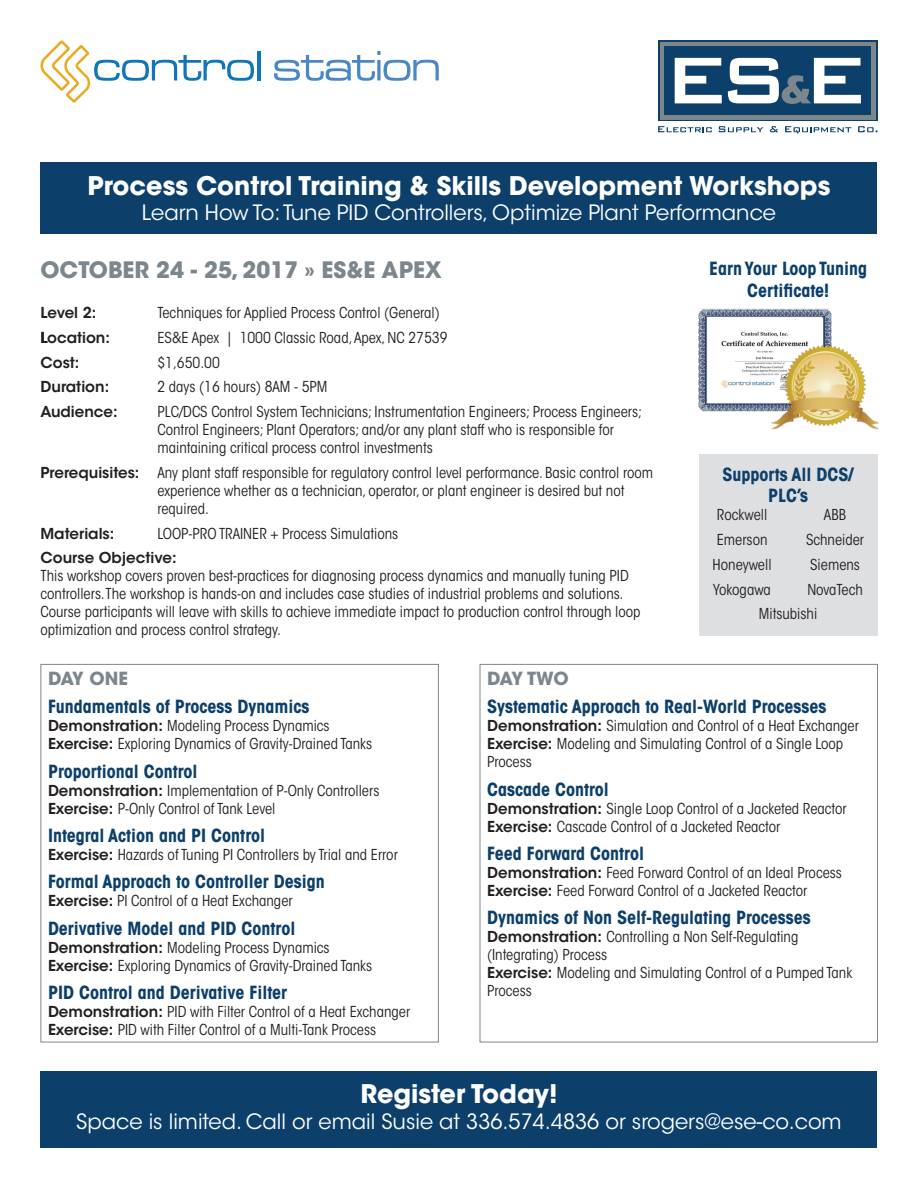
<style>
.page{position:relative;width:918px;height:1188px;background:#fff}
.page>*{position:absolute;margin:0;border:0;box-sizing:border-box;transform-origin:0 0}
.t1{font:700 25.5px "ITC Avant Garde Std";color:#fff}
.t2{font:700 22.5px "ITC Avant Garde Std";color:#7c868d}
.t3{font:21px "ITC Avant Garde Std";color:#fff}
.t4{font:700 condensed 18px/21.6px "ITC Avant Garde Std";color:#0c3f6a;text-align:center}
.t5{font:700 18px "ITC Avant Garde Std";letter-spacing:-.035em;color:#7c868d}
.t6{font:condensed 15px/18px "ITC Avant Garde Std";color:#231f20}
.t7{font:600 15px "ITC Avant Garde Std";color:#231f20}
.s1{font-weight:600;font-stretch:normal}
</style>
<div class="page">
<div style="left:40px;top:664px;width:399px;height:378px;border:1px solid #7c868d"></div>
<div style="left:480px;top:664px;width:398px;height:378px;border:1px solid #7c868d"></div>
<div style="left:699px;top:454px;width:179px;height:181px;background:#dedfe1"></div>
<div style="left:40px;top:162px;width:838px;height:71px;background:#0c3f6a"></div>
<div style="left:40px;top:1071px;width:838px;height:77px;background:#0c3f6a"></div>
<svg style="left:658px;top:126px;width:54px;height:6px"></svg>
<svg style="left:719px;top:126px;width:44px;height:6px"></svg>
<svg style="left:770px;top:126px;width:8px;height:6px"></svg>
<svg style="left:785px;top:126px;width:66px;height:8px"></svg>
<svg style="left:858px;top:126px;width:19px;height:6px"></svg>
<div style="left:658px;top:40px;width:220px;height:81px;background:#0c3f6a"></div>
<div style="left:660px;top:42px;width:216px;height:78px;background:#7c868d"></div>
<div style="left:664px;top:47px;width:207px;height:68px;background:#0c3f6a"></div>
<svg style="left:675px;top:58px;width:47px;height:45px"></svg>
<svg style="left:728px;top:58px;width:133px;height:46px"></svg>
<img style="left:699px;top:309px;width:132px;height:102px">
<img style="left:769px;top:343px;width:110px;height:87px">
<hr style="left:257px;top:51px;width:3px;height:29px;background:#0f76ba">
<svg style="left:274px;top:51px;width:165px;height:30px"></svg>
<svg style="left:40px;top:41px;width:214px;height:62px"></svg>
<h1 class="t1" style="left:88px;top:169px;width:744px">Process Control Training &amp; Skills Development Workshops</h1>
<h3 class="t3" style="left:142px;top:199px;width:636px">Learn How To: Tune PID Controllers, Optimize Plant Performance</h3>
<h2 class="t2" style="left:40px;top:256px;width:403px">OCTOBER 24 - 25, 2017 » ES&amp;E APEX</h2>
<p class="t4" style="left:709px;top:258px;width:159px">Earn Your Loop Tuning<br>Certificate!</p>
<p class="t7" style="left:40px;top:303px;width:57px">Level 2:</p>
<p class="t6" style="left:158px;top:304px;width:284px">Techniques for Applied Process Control (General)</p>
<p class="t7" style="left:40px;top:353px;width:41px">Cost:</p>
<p class="t6" style="left:158px;top:353px;width:64px">$1,650.00</p>
<p class="t7" style="left:40px;top:377px;width:70px">Duration:</p>
<p class="t6" style="left:158px;top:378px;width:171px">2 days (16 hours) 8AM - 5PM</p>
<p class="t7" style="left:40px;top:402px;width:79px">Audience:</p>
<p class="t6" style="left:158px;top:403px;width:486px">PLC/DCS Control System Technicians; Instrumentation Engineers; Process Engineers;<br>Control Engineers; Plant Operators; and/or any plant staff who is responsible for maintaining critical process control investments</p>
<p class="t6" style="left:158px;top:464px;width:497px;text-indent:-117px"><span class="s1">Prerequisites:</span> Any plant staff responsible for regulatory control level performance. Basic control room experience whether as a technician, operator, or plant engineer is desired but not required.</p>
<p class="t7" style="left:40px;top:524px;width:75px">Materials:</p>
<p class="t6" style="left:158px;top:524px;width:242px">LOOP-PRO TRAINER + Process Simulations</p>
<p class="t7" style="left:40px;top:548px;width:138px">Course Objective:</p>
<p class="t6" style="left:40px;top:567px;width:602px">This workshop covers proven best-practices for diagnosing process dynamics and manually tuning PID controllers. The workshop is hands-on and includes case studies of industrial problems and solutions.<br>Course participants will leave with skills to achieve immediate impact to production control through loop optimization and process control strategy.</p>
<p class="t5" style="left:48px;top:667px;width:81px">DAY ONE</p>
<p class="t4" style="left:48px;top:696px;width:263px">Fundamentals of Process Dynamics</p>
<p class="t6" style="left:48px;top:717px;width:326px"><span class="s1">Demonstration:</span> Modeling Process Dynamics<br><span class="s1">Exercise:</span> Exploring Dynamics of Gravity-Drained Tanks</p>
<p class="t4" style="left:48px;top:760px;width:151px">Proportional Control</p>
<p class="t6" style="left:48px;top:781px;width:333px"><span class="s1">Demonstration:</span> Implementation of P-Only Controllers<br><span class="s1">Exercise:</span> P-Only Control of Tank Level</p>
<p class="t4" style="left:48px;top:824px;width:219px">Integral Action and PI Control</p>
<p class="t6" style="left:48px;top:846px;width:351px"><span class="s1">Exercise:</span> Hazards of Tuning PI Controllers by Trial and Error</p>
<p class="t4" style="left:48px;top:871px;width:278px">Formal Approach to Controller Design</p>
<p class="t6" style="left:48px;top:892px;width:246px"><span class="s1">Exercise:</span> PI Control of a Heat Exchanger</p>
<p class="t4" style="left:48px;top:917px;width:249px">Derivative Model and PID Control</p>
<p class="t6" style="left:48px;top:938px;width:326px"><span class="s1">Demonstration:</span> Modeling Process Dynamics<br><span class="s1">Exercise:</span> Exploring Dynamics of Gravity-Drained Tanks</p>
<p class="t4" style="left:48px;top:981px;width:241px">PID Control and Derivative Filter</p>
<p class="t6" style="left:48px;top:1003px;width:364px"><span class="s1">Demonstration:</span> PID with Filter Control of a Heat Exchanger<br><span class="s1">Exercise:</span> PID with Filter Control of a Multi-Tank Process</p>
<p class="t7" style="left:40px;top:328px;width:71px">Location:</p>
<p class="t6" style="left:158px;top:329px;width:292px">ES&amp;E Apex | 1000 Classic Road, Apex, NC 27539</p>
<p class="t4" style="left:723px;top:463px;width:132px">Supports All DCS/<br>PLC’s</p>
<p class="t6" style="left:717px;top:506px;width:52px">Rockwell</p>
<p class="t6" style="left:824px;top:506px;width:24px">ABB</p>
<p class="t6" style="left:717px;top:531px;width:52px">Emerson</p>
<p class="t6" style="left:806px;top:531px;width:59px">Schneider</p>
<p class="t6" style="left:713px;top:556px;width:60px">Honeywell</p>
<p class="t6" style="left:810px;top:556px;width:51px">Siemens</p>
<p class="t6" style="left:713px;top:580px;width:59px">Yokogawa</p>
<p class="t6" style="left:759px;top:577px;width:106px;line-height:24.8px;text-indent:48px">NovaTech<br>Mitsubishi</p>
<p class="t5" style="left:487px;top:667px;width:83px">DAY TWO</p>
<p class="t4" style="left:487px;top:696px;width:341px">Systematic Approach to Real-World Processes</p>
<p class="t6" style="left:487px;top:717px;width:373px"><span class="s1">Demonstration:</span> Simulation and Control of a Heat Exchanger<br><span class="s1">Exercise:</span> Modeling and Simulating Control of a Single Loop<br>Process</p>
<p class="t4" style="left:487px;top:778px;width:123px">Cascade Control</p>
<p class="t6" style="left:487px;top:799px;width:361px"><span class="s1">Demonstration:</span> Single Loop Control of a Jacketed Reactor<br><span class="s1">Exercise:</span> Cascade Control of a Jacketed Reactor</p>
<p class="t4" style="left:487px;top:842px;width:158px">Feed Forward Control</p>
<p class="t6" style="left:487px;top:864px;width:356px"><span class="s1">Demonstration:</span> Feed Forward Control of an Ideal Process<br><span class="s1">Exercise:</span> Feed Forward Control of a Jacketed Reactor</p>
<p class="t4" style="left:487px;top:907px;width:325px">Dynamics of Non Self-Regulating Processes</p>
<p class="t6" style="left:487px;top:928px;width:367px"><span class="s1">Demonstration:</span> Controlling a Non Self-Regulating (Integrating) Process<br><span class="s1">Exercise:</span> Modeling and Simulating Control of a Pumped Tank Process</p>
<h1 class="t1" style="left:360px;top:1077px;width:199px">Register Today!</h1>
<h3 class="t3" style="left:76px;top:1108px;width:767px">Space is limited. Call or email Susie at 336.574.4836 or srogers@ese-co.com</h3>
</div>
